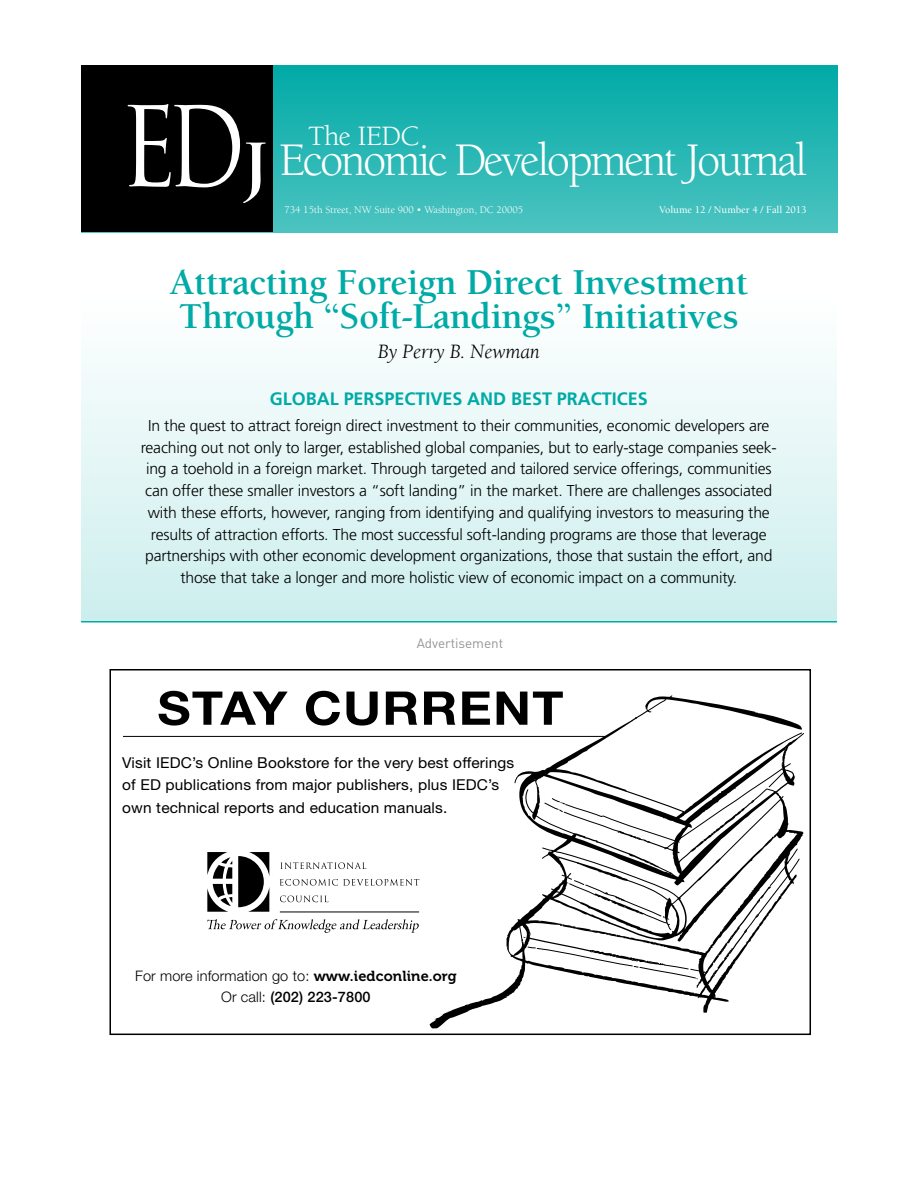
<style>
.page{position:relative;width:918px;height:1188px;background:#fff}
.page>*{position:absolute;margin:0;border:0;box-sizing:border-box;transform-origin:0 0}
.t1{font:48px "Berkeley";letter-spacing:-.055em;color:#fff}
.t2{font:700 46.5px "Helvetica Neue";color:#000;scale:1.1 1}
.t3{font:700 37.5px/34.5px "Berkeley";letter-spacing:-.01em;color:#00aaa6}
.t4{font:28.8px "Berkeley";letter-spacing:-.02em;color:#fff}
.t5{font:italic 21px "Berkeley";letter-spacing:-.01em;color:#000}
.t6{font:700 18px "Frutiger";color:#00aaa6}
.t7{font:300 15.75px/21.8px "Frutiger";letter-spacing:-.01em;color:#000;text-align:center}
.t8{font:15px/22.5px "Helvetica Neue";letter-spacing:.01em;color:#000}
.t9{font:300 14.55px/21px "Helvetica Neue";letter-spacing:.01em;color:#000;text-align:center}
.t10{font:13.5px "DIN";letter-spacing:-.005em;color:#939598}
.t11{font:10.35px "Berkeley";color:#fff}
.t12{font:500 10.35px "Berkeley";color:#fff}
.s1{font-family:"Trajan Pro";font-size:108px}
.s2{font-family:"Trajan Pro";font-weight:700;font-size:70.2px}
.s3{font-family:"Museo 700";font-weight:400}
.s4{font-weight:500}
</style>
<div class="page">
<div style="left:81px;top:66px;width:756px;height:166px;background:linear-gradient(to bottom,#01aaa6,#4cc3c1)"></div>
<div style="left:81px;top:66px;width:192px;height:166px;background:#000"></div>
<div style="left:81px;top:296px;width:756px;height:325px;background:linear-gradient(to bottom,#fff,#cceeed)"></div>
<hr style="left:81px;top:621px;width:756px;height:1px;background:#00aaa6">
<div style="left:110px;top:669px;width:701px;height:366px;border:2px solid #000"></div>
<hr style="left:123px;top:736px;width:483px;height:1px;background:#000">
<svg style="left:207px;top:852px;width:62px;height:60px"></svg>
<svg style="left:281px;top:862px;width:85px;height:7px"></svg>
<svg style="left:280px;top:879px;width:139px;height:7px"></svg>
<svg style="left:280px;top:896px;width:48px;height:6px"></svg>
<hr style="left:280px;top:912px;width:139px;height:1px;background:#000">
<svg style="left:207px;top:919px;width:212px;height:14px"></svg>
<svg style="left:430px;top:735px;width:299px;height:293px"></svg>
<svg style="left:508px;top:695px;width:296px;height:293px"></svg>
<h1 class="t1" style="left:119px;top:134px;width:690px"><span class="s1">ED</span><span class="s2">j</span> Economic Development Journal</h1>
<h3 class="t4" style="left:308px;top:120px;width:113px">The IEDC</h3>
<p class="t11" style="left:284px;top:205px;width:240px">734 15th Street, NW Suite 900 • Washington, DC 20005</p>
<p class="t12" style="left:659px;top:205px;width:149px">Volume 12 / Number 4 / Fall 2013</p>
<h3 class="t3" style="left:169px;top:265px;width:580px">Attracting Foreign Direct Investment<br>Through “Soft-Landings” Initiatives</h3>
<h3 class="t5" style="left:378px;top:341px;width:164px">By Perry B. Newman</h3>
<p class="t6" style="left:270px;top:388px;width:379px">GLOBAL PE RSPECTIVES AND BEST PRACTICES</p>
<p class="t7" style="left:141px;top:415px;width:638px">In the quest to attract foreign direct investment to their communities, economic developers are reaching out not only to larger, established global companies, but to early-stage companies seek&shy;ing a toehold in a foreign market. Through targeted and tailored service offerings, communities can offer these smaller investors a “soft landing” in the market. There are challenges associated with these efforts, however, ranging from identifying and qualifying investors to measuring the results of attraction efforts. The most successful soft-landing programs are those that leverage partnerships with other economic development organizations, those that sustain the effort, and those that take a longer and more holistic view of economic impact on a community.</p>
<p class="t10" style="left:417px;top:634px;width:88px">Advertisement</p>
<h2 class="t2" style="left:157px;top:679px;width:337px">STAY CURRENT</h2>
<p class="t8" style="left:122px;top:751px;width:394px">Visit IEDC’s Online Bookstore for the very best offerings of ED publications from major publishers, plus IEDC’s own technical reports and education manuals.</p>
<p class="t9" style="left:135px;top:965px;width:323px">For more information go to: <span class="s3">www.iedconline.org<br></span>Or call: <span class="s4">(202) 223-7800</span></p>
</div>
